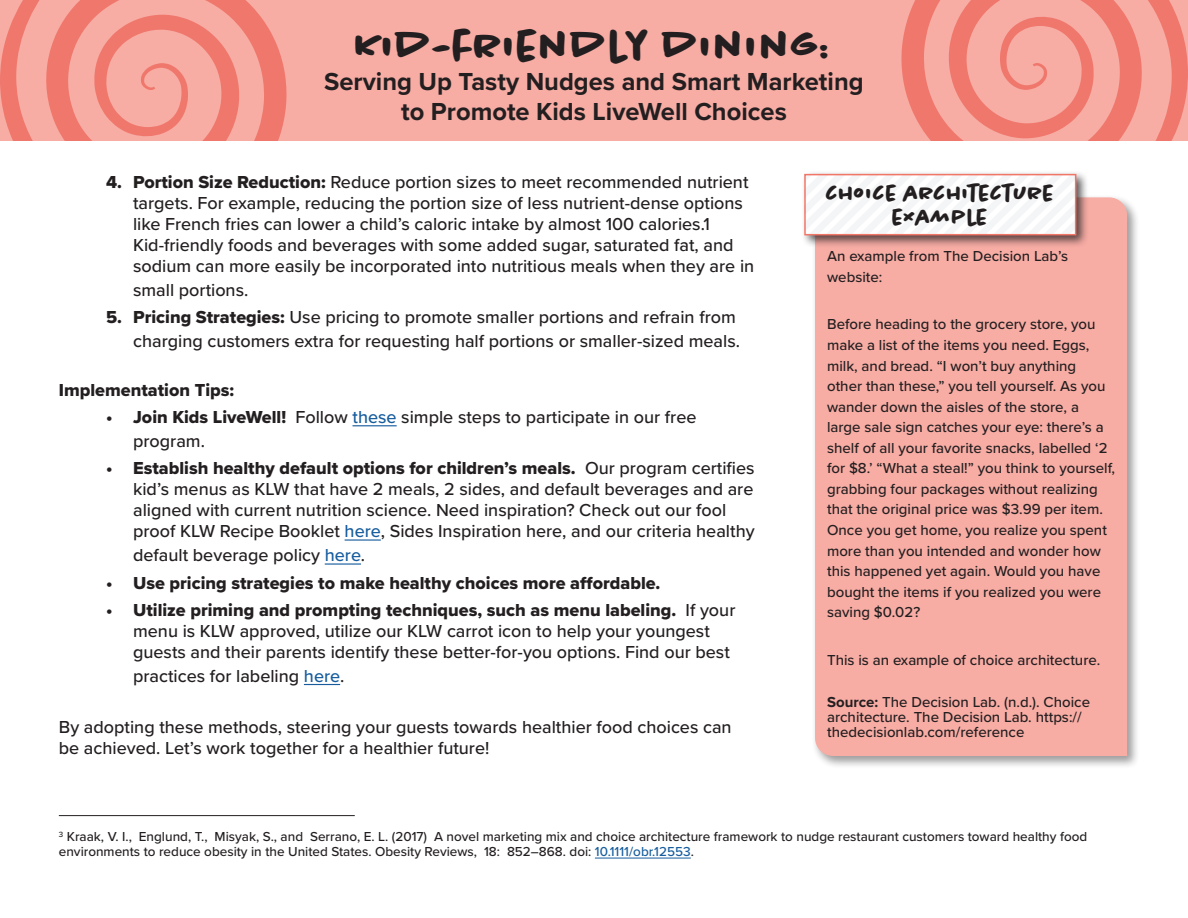
<style>
.page{position:relative;width:1188px;height:918px;background:#fff}
.page>*{position:absolute;margin:0;border:0;box-sizing:border-box;transform-origin:0 0}
.t1{font:700 43.5px "Chantal";color:#231f20}
.t2{font:700 25.5px "Proxima Nova";color:#231f20}
.t3{font:700 22.5px "Chantal";color:#231f20}
.t4{font:500 18px/21px "Proxima Nova";color:#231f20}
.t5{font:18px "Proxima Nova Extrabld";color:#231f20}
.t6{font:500 15px/20.5px "Proxima Nova";color:#231f20}
.t7{font:500 13.5px/15px "Proxima Nova";color:#231f20}
.s1{font-family:"Proxima Nova Extrabld";font-weight:400}
.s2{color:#175d9e}
.s3{font-weight:700}
</style>
<div class="page">
<div style="left:0;top:0;width:1188px;height:141px;background:#f7aca4"></div>
<svg style="left:901px;top:0;width:287px;height:141px"></svg>
<svg style="left:0;top:0;width:287px;height:141px"></svg>
<hr style="left:353px;top:425px;width:44px;height:1px;background:#175d9e">
<hr style="left:345px;top:539px;width:36px;height:2px;background:#175d9e">
<hr style="left:325px;top:563px;width:36px;height:2px;background:#175d9e">
<hr style="left:304px;top:684px;width:36px;height:1px;background:#175d9e">
<div style="left:812px;top:194px;width:328px;height:575px;background:#231f20;opacity:.75"></div>
<div style="left:815px;top:197px;width:312px;height:559px;background:#f7aca4"></div>
<div style="left:801px;top:170px;width:288px;height:78px;background:#231f20;opacity:.75"></div>
<svg style="left:807px;top:177px;width:266px;height:55px"></svg>
<div style="left:804px;top:174px;width:272px;height:61px;border:2px solid #f27668"></div>
<hr style="left:595px;top:858px;width:96px;height:1px;background:#175d9e">
<hr style="left:59px;top:815px;width:296px;height:1px;background:#231f20">
<p class="t1" style="left:356px;top:19px;width:477px">KID-FRIENDLY DINING:</p>
<p class="t2" style="left:324px;top:63px;width:541px">Serving Up Tasty Nudges and Smart Marketing</p>
<p class="t2" style="left:401px;top:92px;width:387px">to Promote Kids LiveWell Choices</p>
<p class="t4" style="left:133px;top:171px;width:623px;text-indent:-27px"><span class="s1">4. Portion Size Reduction:</span> Reduce portion sizes to meet recommended nutrient targets. For example, reducing the portion size of less nutrient-dense options like French fries can lower a child’s caloric intake by almost 100 calories.1<br>Kid-friendly foods and beverages with some added sugar, saturated fat, and sodium can more easily be incorporated into nutritious meals when they are in</p>
<p class="t4" style="left:133px;top:279px;width:117px">small portions.</p>
<p class="t4" style="left:106px;top:305px;width:635px;line-height:24px;text-align:right"><span class="s1">5. Pricing Strategies:</span> Use pricing to promote smaller portions and refrain from charging customers extra for requesting half portions or smaller-sized meals.</p>
<p class="t5" style="left:59px;top:376px;width:177px">Implementation Tips:</p>
<p class="t4" style="left:133px;top:404px;width:565px;line-height:24px;text-indent:-27px"><span class="s1">• Join Kids LiveWell!</span> Follow <span class="s2">these</span> simple steps to participate in our free program.</p>
<p class="t4" style="left:133px;top:457px;width:623px;text-indent:-27px"><span class="s1">• Establish healthy default options for children’s meals.</span> Our program certifies kid’s menus as KLW that have 2 meals, 2 sides, and default beverages and are aligned with current nutrition science. Need inspiration? Check out our fool proof KLW Recipe Booklet <span class="s2">here</span>, Sides Inspiration here, and our criteria healthy</p>
<p class="t4" style="left:133px;top:544px;width:234px">default beverage policy <span class="s2">here</span>.</p>
<p class="t5" style="left:106px;top:569px;width:556px">• Use pricing strategies to make healthy choices more affordable.</p>
<p class="t4" style="left:133px;top:599px;width:604px;text-indent:-27px"><span class="s1">• Utilize priming and prompting techniques, such as menu labeling.</span> If your menu is KLW approved, utilize our KLW carrot icon to help your youngest guests and their parents identify these better-for-you options. Find our best</p>
<p class="t4" style="left:133px;top:665px;width:213px">practices for labeling <span class="s2">here</span>.</p>
<p class="t4" style="left:59px;top:716px;width:674px">By adopting these methods, steering your guests towards healthier food choices can be achieved. Let’s work together for a healthier future!</p>
<p class="t3" style="left:826px;top:179px;width:230px">CHOICE ARCHITECTURE</p>
<p class="t3" style="left:892px;top:203px;width:97px">EXAMPLE</p>
<p class="t6" style="left:827px;top:246px;width:243px">An example from The Decision Lab’s website:</p>
<p class="t6" style="left:827px;top:314px;width:290px">Before heading to the grocery store, you make a list of the items you need. Eggs, milk, and bread. “I won’t buy anything<br>other than these,” you tell yourself. As you wander down the aisles of the store, a large sale sign catches your eye: there’s a shelf of all your favorite snacks, labelled ‘2 for $8.’ “What a steal!” you think to yourself, grabbing four packages without realizing that the original price was $3.99 per item.<br>Once you get home, you realize you spent more than you intended and wonder how this happened yet again. Would you have bought the items if you realized you were saving $0.02?</p>
<p class="t6" style="left:827px;top:649px;width:275px">This is an example of choice architecture.</p>
<p class="t6" style="left:827px;top:694px;width:265px;line-height:15px"><span class="s3">Source:</span> The Decision Lab. (n.d.). Choice architecture. The Decision Lab. https:// thedecisionlab.com/reference</p>
<p class="t7" style="left:59px;top:829px;width:1030px"><sup>3</sup> Kraak, V. I., Englund, T., Misyak, S., and Serrano, E. L. (2017) A novel marketing mix and choice architecture framework to nudge restaurant customers toward healthy food environments to reduce obesity in the United States. Obesity Reviews, 18: 852–868. doi: <span class="s2">10.1111/obr.12553</span>.</p>
</div>
